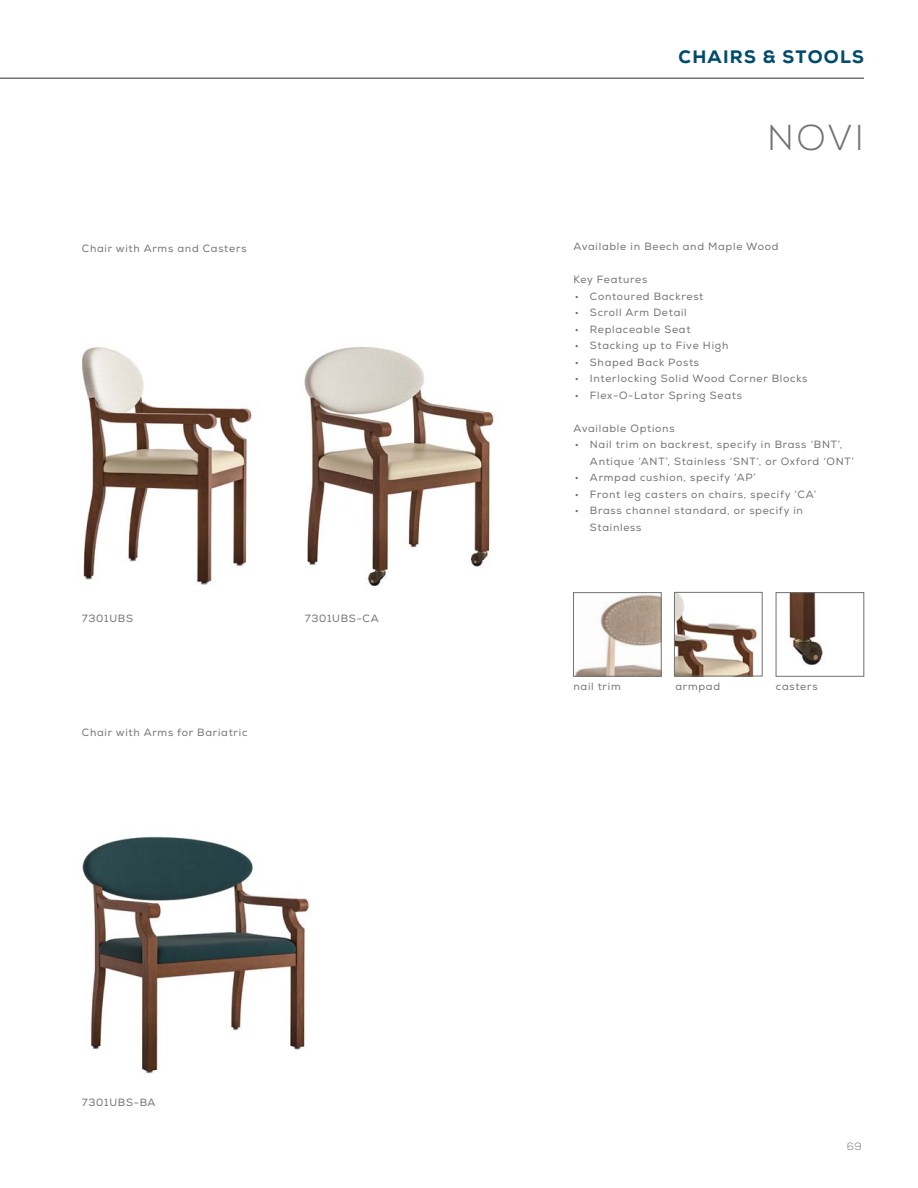
<style>
.page{position:relative;width:918px;height:1188px;background:#fff}
.page>*{position:absolute;margin:0;border:0;box-sizing:border-box;transform-origin:0 0}
.t1{font:300 36px "Nexa";color:#717271}
.t2{font:800 18px "Nexa";letter-spacing:.07em;color:#004b6c}
.t3{font:10.5px/16.5px "Nexa";letter-spacing:.07em;color:#717271}
.t4{font:300 10.5px "Nexa";color:#717271}
</style>
<div class="page">
<hr style="left:0;top:77px;width:864px;height:2px;background:#717271">
<img style="left:575px;top:594px;width:84px;height:80px">
<div style="left:573px;top:592px;width:88px;height:84px;border:1px solid #717271"></div>
<img style="left:676px;top:594px;width:82px;height:80px">
<div style="left:674px;top:592px;width:88px;height:84px;border:1px solid #717271"></div>
<img style="left:789px;top:594px;width:34px;height:72px">
<div style="left:776px;top:592px;width:88px;height:84px;border:1px solid #717271"></div>
<img style="left:82px;top:347px;width:170px;height:238px">
<img style="left:304px;top:346px;width:191px;height:240px">
<img style="left:82px;top:836px;width:229px;height:238px">
<p class="t3" style="left:82px;top:240px;width:166px">Chair with Arms and Casters</p>
<p class="t3" style="left:82px;top:610px;width:53px">7301UBS</p>
<p class="t3" style="left:305px;top:610px;width:75px">7301UBS-CA</p>
<p class="t3" style="left:82px;top:725px;width:167px">Chair with Arms for Bariatric</p>
<p class="t3" style="left:82px;top:1095px;width:75px">7301UBS-BA</p>
<h2 class="t2" style="left:679px;top:46px;width:187px">CHAIRS &amp; STOOLS</h2>
<p class="t1" style="left:767px;top:117px;width:98px">NOVI</p>
<p class="t3" style="left:573px;top:239px;width:207px">Available in Beech and Maple Wood</p>
<p class="t3" style="left:573px;top:272px;width:75px">Key Features</p>
<p class="t3" style="left:575px;top:288px;width:130px">• Contoured Backrest</p>
<p class="t3" style="left:575px;top:305px;width:113px">• Scroll Arm Detail</p>
<p class="t3" style="left:575px;top:321px;width:117px">• Replaceable Seat</p>
<p class="t3" style="left:575px;top:338px;width:155px">• Stacking up to Five High</p>
<p class="t3" style="left:575px;top:354px;width:126px">• Shaped Back Posts</p>
<p class="t3" style="left:575px;top:371px;width:234px">• Interlocking Solid Wood Corner Blocks</p>
<p class="t3" style="left:575px;top:387px;width:169px">• Flex-O-Lator Spring Seats</p>
<p class="t3" style="left:573px;top:420px;width:103px">Available Options</p>
<p class="t3" style="left:590px;top:437px;width:266px;text-indent:-15px">• Nail trim on backrest, specify in Brass ‘BNT’,<br>Antique ‘ANT’, Stainless ‘SNT’, or Oxford ‘ONT’</p>
<p class="t3" style="left:575px;top:470px;width:182px">• Armpad cushion, specify ‘AP’</p>
<p class="t3" style="left:575px;top:486px;width:243px">• Front leg casters on chairs, specify ‘CA’</p>
<p class="t3" style="left:590px;top:503px;width:214px;text-indent:-15px">• Brass channel standard, or specify in<br>Stainless</p>
<p class="t3" style="left:573px;top:678px;width:49px">nail trim</p>
<p class="t3" style="left:675px;top:678px;width:46px">armpad</p>
<p class="t3" style="left:776px;top:678px;width:43px">casters</p>
<p class="t4" style="left:847px;top:1140px;width:17px">69</p>
</div>
